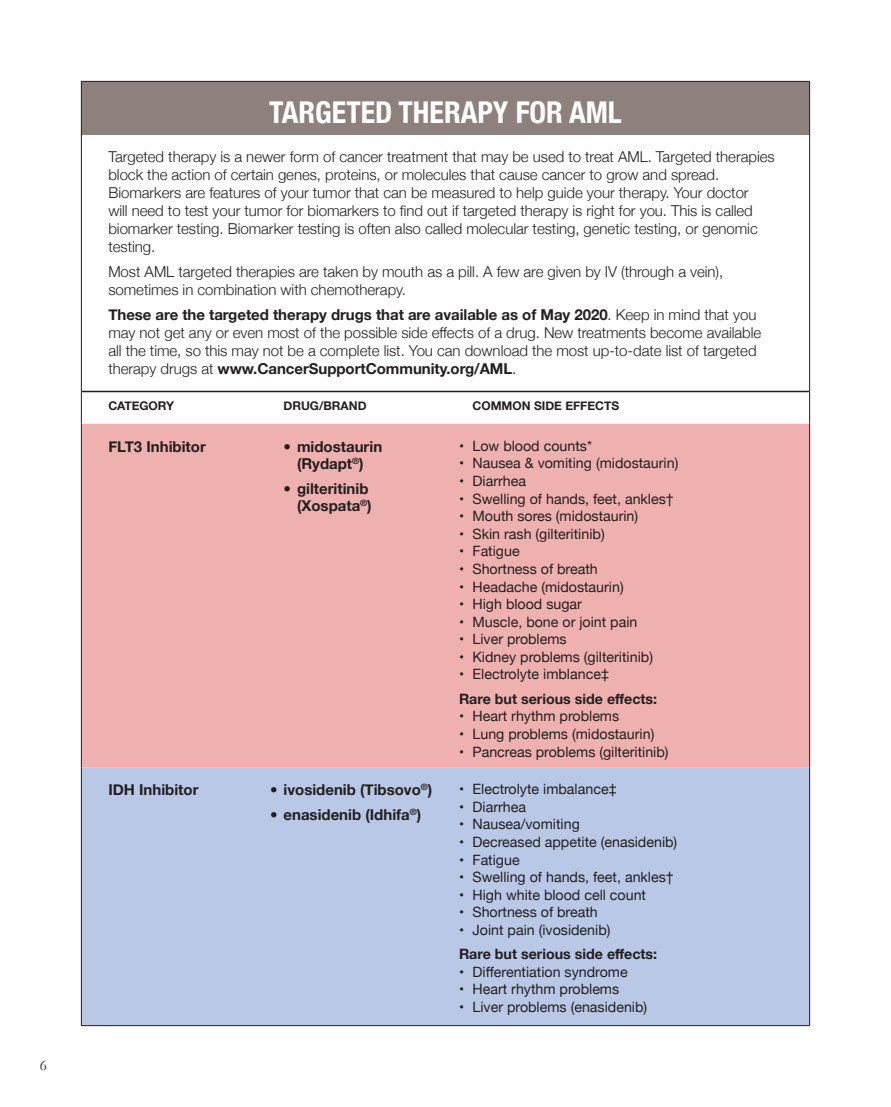
<style>
.page{position:relative;width:891px;height:1107px;background:#fff}
.page>*{position:absolute;margin:0;border:0;box-sizing:border-box;transform-origin:0 0}
.t1{font:700 condensed 30px "Helvetica Neue";color:#fff}
.t2{font:300 15px/18px "Helvetica Neue";letter-spacing:-.005em;color:#231f20}
.t3{font:700 15px/17.4px "Helvetica Neue";color:#231f20}
.t4{font:15px "Garamond";color:#231f20}
.t5{font:14.25px "Helvetica Neue";color:#231f20}
.t6{font:700 14.25px "Helvetica Neue";color:#231f20}
.t7{font:700 12px "Helvetica Neue";color:#231f20}
.s1{font-weight:700}
</style>
<div class="page">
<div style="left:81px;top:81px;width:729px;height:54px;background:#8e807c"></div>
<div style="left:82px;top:424px;width:727px;height:343px;background:#efb1af"></div>
<div style="left:82px;top:767px;width:727px;height:258px;background:#b9c8e6"></div>
<hr style="left:82px;top:391px;width:188px;height:1px;background:#231f20">
<hr style="left:270px;top:391px;width:189px;height:1px;background:#231f20">
<hr style="left:459px;top:391px;width:350px;height:1px;background:#231f20">
<hr style="left:81px;top:81px;width:189px;height:1px;background:#231f20">
<hr style="left:81px;top:82px;width:1px;height:53px;background:#231f20">
<hr style="left:270px;top:81px;width:189px;height:1px;background:#231f20">
<hr style="left:459px;top:81px;width:351px;height:1px;background:#231f20">
<hr style="left:809px;top:82px;width:1px;height:53px;background:#231f20">
<hr style="left:81px;top:135px;width:1px;height:257px;background:#231f20">
<hr style="left:809px;top:135px;width:1px;height:257px;background:#231f20">
<hr style="left:81px;top:392px;width:1px;height:32px;background:#231f20">
<hr style="left:809px;top:392px;width:1px;height:32px;background:#231f20">
<hr style="left:81px;top:424px;width:1px;height:343px;background:#231f20">
<hr style="left:809px;top:424px;width:1px;height:343px;background:#231f20">
<hr style="left:81px;top:767px;width:1px;height:258px;background:#231f20">
<hr style="left:809px;top:767px;width:1px;height:258px;background:#231f20">
<hr style="left:81px;top:1025px;width:189px;height:1px;background:#231f20">
<hr style="left:270px;top:1025px;width:189px;height:1px;background:#231f20">
<hr style="left:459px;top:1025px;width:351px;height:1px;background:#231f20">
<svg style="left:285px;top:444px;width:5px;height:5px"></svg>
<svg style="left:285px;top:486px;width:5px;height:5px"></svg>
<svg style="left:271px;top:787px;width:5px;height:6px"></svg>
<svg style="left:271px;top:812px;width:5px;height:5px"></svg>
<p class="t4" style="left:40px;top:1056px;width:9px">6</p>
<h1 class="t1" style="left:269px;top:87px;width:354px">TARGETED THERAPY FOR AML</h1>
<p class="t2" style="left:108px;top:147px;width:668px">Targeted therapy is a newer form of cancer treatment that may be used to treat AML. Targeted therapies block the action of certain genes, proteins, or molecules that cause cancer to grow and spread.<br>Biomarkers are features of your tumor that can be measured to help guide your therapy. Your doctor<br>will need to test your tumor for biomarkers to find out if targeted therapy is right for you. This is called biomarker testing. Biomarker testing is often also called molecular testing, genetic testing, or genomic testing.</p>
<p class="t2" style="left:108px;top:262px;width:616px">Most AML targeted therapies are taken by mouth as a pill. A few are given by IV (through a vein), sometimes in combination with chemotherapy.</p>
<p class="t2" style="left:108px;top:304px;width:654px"><span class="s1">These are the targeted therapy drugs that are available as of May 2020</span>. Keep in mind that you may not get any or even most of the possible side effects of a drug. New treatments become available all the time, so this may not be a complete list. You can download the most up-to-date list of targeted therapy drugs at <span class="s1">www.CancerSupportCommunity.org/AML</span>.</p>
<p class="t7" style="left:108px;top:396px;width:67px">CATEGORY</p>
<p class="t7" style="left:284px;top:396px;width:85px">DRUG/BRAND</p>
<p class="t7" style="left:473px;top:396px;width:148px">COMMON SIDE EFFECTS</p>
<p class="t3" style="left:108px;top:438px;width:99px">FLT3 Inhibitor</p>
<p class="t3" style="left:297px;top:438px;width:87px">midostaurin (Rydapt<sup>®</sup>)</p>
<p class="t3" style="left:297px;top:480px;width:76px">gilteritinib (Xospata<sup>®</sup>)</p>
<p class="t5" style="left:459px;top:435px;width:135px">• Low blood counts*</p>
<p class="t5" style="left:459px;top:453px;width:221px">• Nausea &amp; vomiting (midostaurin)</p>
<p class="t5" style="left:459px;top:471px;width:69px">• Diarrhea</p>
<p class="t5" style="left:459px;top:488px;width:216px">• Swelling of hands, feet, ankles†</p>
<p class="t5" style="left:459px;top:506px;width:181px">• Mouth sores (midostaurin)</p>
<p class="t5" style="left:459px;top:523px;width:147px">• Skin rash (gilteritinib)</p>
<p class="t5" style="left:459px;top:541px;width:62px">• Fatigue</p>
<p class="t5" style="left:459px;top:559px;width:140px">• Shortness of breath</p>
<p class="t5" style="left:459px;top:576px;width:166px">• Headache (midostaurin)</p>
<p class="t5" style="left:459px;top:594px;width:125px">• High blood sugar</p>
<p class="t5" style="left:459px;top:611px;width:180px">• Muscle, bone or joint pain</p>
<p class="t5" style="left:459px;top:629px;width:109px">• Liver problems</p>
<p class="t5" style="left:459px;top:646px;width:196px">• Kidney problems (gilteritinib)</p>
<p class="t5" style="left:459px;top:664px;width:151px">• Electrolyte imblance‡</p>
<p class="t6" style="left:459px;top:687px;width:200px">Rare but serious side effects:</p>
<p class="t5" style="left:459px;top:706px;width:162px">• Heart rhythm problems</p>
<p class="t5" style="left:459px;top:724px;width:197px">• Lung problems (midostaurin)</p>
<p class="t5" style="left:459px;top:741px;width:211px">• Pancreas problems (gilteritinib)</p>
<p class="t3" style="left:108px;top:782px;width:92px">IDH Inhibitor</p>
<p class="t3" style="left:284px;top:778px;width:150px;line-height:24.5px">ivosidenib (Tibsovo<sup>®</sup>) enasidenib (Idhifa<sup>®</sup>)</p>
<p class="t5" style="left:459px;top:779px;width:159px">• Electrolyte imbalance‡</p>
<p class="t5" style="left:459px;top:797px;width:69px">• Diarrhea</p>
<p class="t5" style="left:459px;top:814px;width:122px">• Nausea/vomiting</p>
<p class="t5" style="left:459px;top:832px;width:220px">• Decreased appetite (enasidenib)</p>
<p class="t5" style="left:459px;top:849px;width:62px">• Fatigue</p>
<p class="t5" style="left:459px;top:867px;width:216px">• Swelling of hands, feet, ankles†</p>
<p class="t5" style="left:459px;top:884px;width:189px">• High white blood cell count</p>
<p class="t5" style="left:459px;top:902px;width:140px">• Shortness of breath</p>
<p class="t5" style="left:459px;top:920px;width:153px">• Joint pain (ivosidenib)</p>
<p class="t6" style="left:459px;top:943px;width:200px">Rare but serious side effects:</p>
<p class="t5" style="left:459px;top:962px;width:170px">• Differentiation syndrome</p>
<p class="t5" style="left:459px;top:979px;width:162px">• Heart rhythm problems</p>
<p class="t5" style="left:459px;top:997px;width:190px">• Liver problems (enasidenib)</p>
</div>
